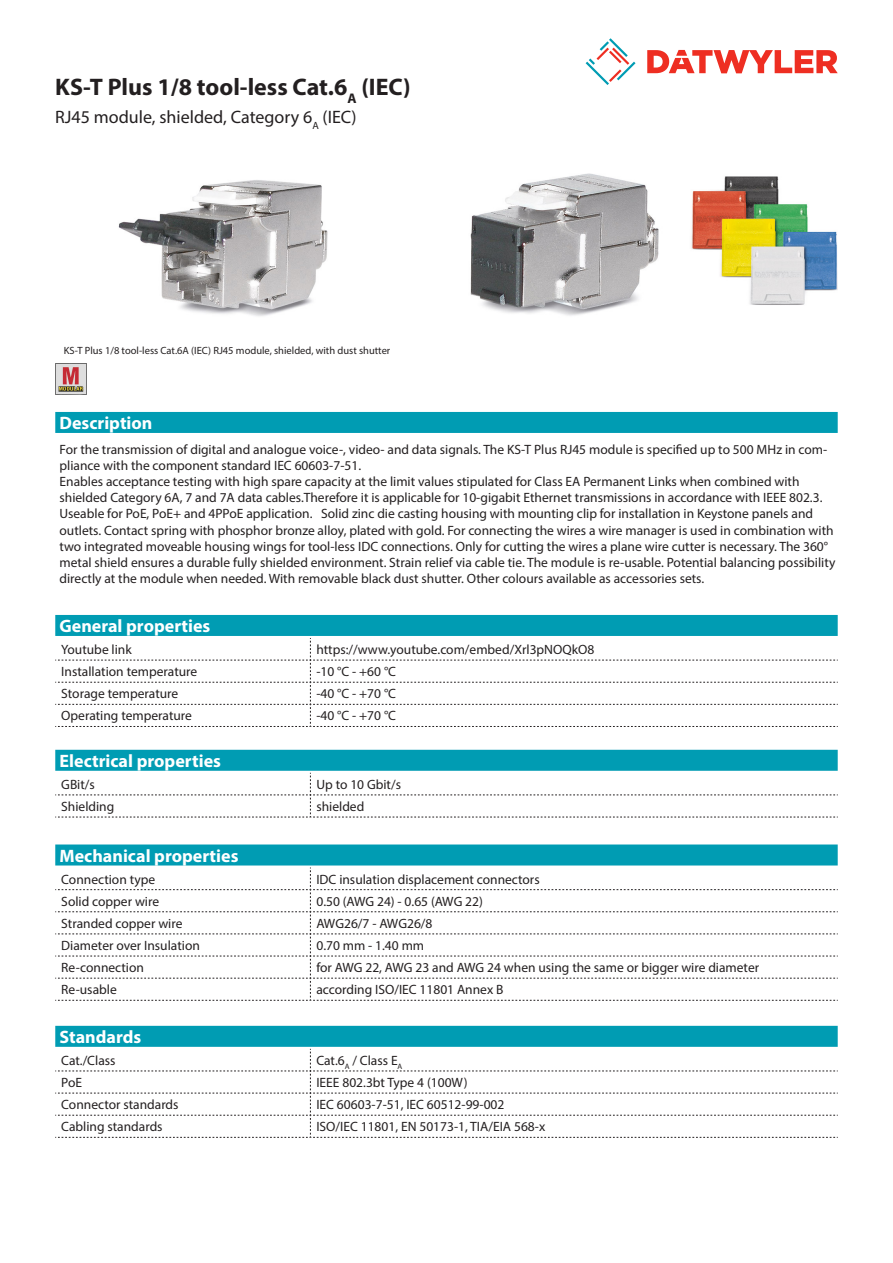
<style>
.page{position:relative;width:893px;height:1263px;background:#fff}
.page>*{position:absolute;margin:0;border:0;box-sizing:border-box;transform-origin:0 0}
.Product_Head{font:700 24px "Myriad Pro";color:#231f20}
.Standard_Head_Proper{font:700 18px "Myriad Pro";color:#fff}
.SubHead{font:18px "Myriad Pro";color:#231f20}
.Standard_text{font:13.5px/16.2px "Myriad Pro";color:#231f20}
.myriad_light_propert{font:13.5px "Myriad Pro";color:#231f20}
.imagetext{font:10.5px "Myriad Pro";color:#231f20}
</style>
<div class="page">
<svg style="left:586px;top:38px;width:49px;height:47px"></svg>
<svg style="left:647px;top:50px;width:191px;height:23px"></svg>
<div style="left:55px;top:1026px;width:783px;height:21px;background:#009cb3"></div>
<svg style="left:55px;top:1049px;width:783px;height:89px"></svg>
<img style="left:118px;top:180px;width:210px;height:136px">
<img style="left:470px;top:173px;width:368px;height:143px">
<div style="left:55px;top:412px;width:783px;height:21px;background:#009cb3"></div>
<img style="left:55px;top:363px;width:32px;height:31px">
<div style="left:55px;top:615px;width:783px;height:21px;background:#009cb3"></div>
<svg style="left:55px;top:638px;width:783px;height:89px"></svg>
<div style="left:55px;top:750px;width:783px;height:21px;background:#009cb3"></div>
<svg style="left:55px;top:773px;width:783px;height:45px"></svg>
<div style="left:55px;top:844px;width:783px;height:21px;background:#009cb3"></div>
<svg style="left:55px;top:867px;width:783px;height:134px"></svg>
<p class="Product_Head" style="left:55px;top:71px;width:357px">KS-T Plus 1/8 tool-less Cat.6<sub>A</sub> (IEC)</p>
<p class="SubHead" style="left:55px;top:105px;width:303px">RJ45 module, shielded, Category 6<sub>A</sub> (IEC)</p>
<p class="imagetext" style="left:64px;top:344px;width:328px">KS-T Plus 1/8 tool-less Cat.6A (IEC) RJ45 module, shielded, with dust shutter</p>
<p class="Standard_Head_Proper" style="left:60px;top:411px;width:94px">Description</p>
<p class="Standard_text" style="left:60px;top:441px;width:777px">For the transmission of digital and analogue voice-, video- and data signals. The KS-T Plus RJ45 module is specified up to 500 MHz in com&shy;pliance with the component standard IEC 60603-7-51.<br>Enables acceptance testing with high spare capacity at the limit values stipulated for Class EA Permanent Links when combined with shielded Category 6A, 7 and 7A data cables.Therefore it is applicable for 10-gigabit Ethernet transmissions in accordance with IEEE 802.3.<br>Useable for PoE, PoE+ and 4PPoE application. Solid zinc die casting housing with mounting clip for installation in Keystone panels and outlets. Contact spring with phosphor bronze alloy, plated with gold. For connecting the wires a wire manager is used in combination with two integrated moveable housing wings for tool-less IDC connections. Only for cutting the wires a plane wire cutter is necessary. The 360° metal shield ensures a durable fully shielded environment. Strain relief via cable tie. The module is re-usable. Potential balancing possibility directly at the module when needed. With removable black dust shutter. Other colours available as accessories sets.</p>
<p class="Standard_Head_Proper" style="left:60px;top:614px;width:152px">General properties</p>
<p class="myriad_light_propert" style="left:61px;top:641px;width:72px">Youtube link</p>
<p class="myriad_light_propert" style="left:316px;top:641px;width:279px">https://www.youtube.com/embed/Xrl3pNOQkO8</p>
<p class="myriad_light_propert" style="left:61px;top:663px;width:137px">Installation temperature</p>
<p class="myriad_light_propert" style="left:316px;top:663px;width:81px">-10 °C - +60 °C</p>
<p class="myriad_light_propert" style="left:61px;top:685px;width:119px">Storage temperature</p>
<p class="myriad_light_propert" style="left:316px;top:685px;width:81px">-40 °C - +70 °C</p>
<p class="myriad_light_propert" style="left:61px;top:708px;width:132px">Operating temperature</p>
<p class="myriad_light_propert" style="left:316px;top:708px;width:81px">-40 °C - +70 °C</p>
<p class="Standard_Head_Proper" style="left:60px;top:749px;width:163px">Electrical properties</p>
<p class="myriad_light_propert" style="left:61px;top:776px;width:35px">GBit/s</p>
<p class="myriad_light_propert" style="left:316px;top:776px;width:86px">Up to 10 Gbit/s</p>
<p class="myriad_light_propert" style="left:61px;top:798px;width:55px">Shielding</p>
<p class="myriad_light_propert" style="left:316px;top:798px;width:49px">shielded</p>
<p class="Standard_Head_Proper" style="left:60px;top:844px;width:180px">Mechanical properties</p>
<p class="myriad_light_propert" style="left:61px;top:871px;width:95px">Connection type</p>
<p class="myriad_light_propert" style="left:316px;top:871px;width:225px">IDC insulation displacement connectors</p>
<p class="myriad_light_propert" style="left:61px;top:893px;width:99px">Solid copper wire</p>
<p class="myriad_light_propert" style="left:316px;top:893px;width:168px">0.50 (AWG 24) - 0.65 (AWG 22)</p>
<p class="myriad_light_propert" style="left:61px;top:915px;width:123px">Stranded copper wire</p>
<p class="myriad_light_propert" style="left:316px;top:915px;width:118px">AWG26/7 - AWG26/8</p>
<p class="myriad_light_propert" style="left:61px;top:937px;width:140px">Diameter over Insulation</p>
<p class="myriad_light_propert" style="left:316px;top:937px;width:109px">0.70 mm - 1.40 mm</p>
<p class="myriad_light_propert" style="left:61px;top:959px;width:84px">Re-connection</p>
<p class="myriad_light_propert" style="left:316px;top:959px;width:444px">for AWG 22, AWG 23 and AWG 24 when using the same or bigger wire diameter</p>
<p class="myriad_light_propert" style="left:61px;top:981px;width:57px">Re-usable</p>
<p class="myriad_light_propert" style="left:316px;top:981px;width:189px">according ISO/IEC 11801 Annex B</p>
<p class="Standard_Head_Proper" style="left:60px;top:1025px;width:83px">Standards</p>
<p class="myriad_light_propert" style="left:61px;top:1052px;width:56px">Cat./Class</p>
<p class="myriad_light_propert" style="left:316px;top:1052px;width:88px">Cat.6<sub>A</sub> / Class E<sub>A</sub></p>
<p class="myriad_light_propert" style="left:61px;top:1074px;width:22px">PoE</p>
<p class="myriad_light_propert" style="left:316px;top:1074px;width:153px">IEEE 802.3bt Type 4 (100W)</p>
<p class="myriad_light_propert" style="left:61px;top:1096px;width:119px">Connector standards</p>
<p class="myriad_light_propert" style="left:316px;top:1096px;width:190px">IEC 60603-7-51, IEC 60512-99-002</p>
<p class="myriad_light_propert" style="left:61px;top:1118px;width:103px">Cabling standards</p>
<p class="myriad_light_propert" style="left:316px;top:1118px;width:230px">ISO/IEC 11801, EN 50173-1, TIA/EIA 568-x</p>
</div>
